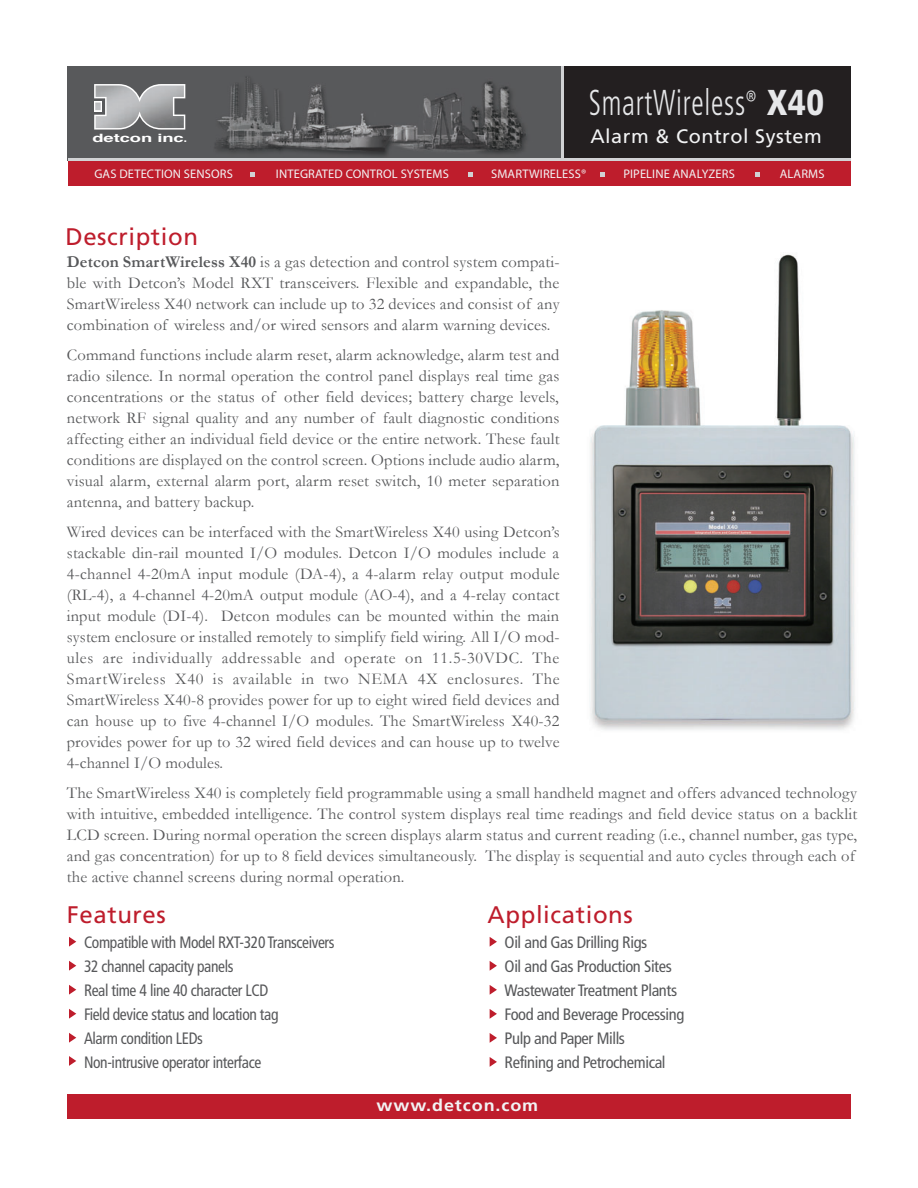
<style>
.page{position:relative;width:918px;height:1188px;background:#fff}
.page>*{position:absolute;margin:0;border:0;box-sizing:border-box;transform-origin:0 0}
.t1{font:300 condensed 36px "Frutiger";letter-spacing:.025em;color:#e6e7e9;scale:.8 1}
.t2{font:24px "Frutiger";letter-spacing:.025em;color:#be1d2c}
.t3{font:19.5px "Frutiger";letter-spacing:.025em;color:#f2f3f4}
.t4{font:16.5px/21px "Garamond";letter-spacing:.01em;color:#57585a;text-align:justify}
.t5{font:condensed 16.5px/24px "Frutiger";letter-spacing:-.025em;color:#57585a;scale:.94 1}
.t6{font:condensed 16.5px/24px "Frutiger";letter-spacing:-.025em;color:#57585a}
.t7{font:700 16.5px "Frutiger";letter-spacing:.05em;color:#f2f3f4;scale:1.09 1}
.t8{font:12.45px "Myriad Pro";letter-spacing:.01em;color:#f2f3f4}
.t9{font:700 11.4px "Helvetica";letter-spacing:-.005em;color:#fff;scale:1.6 1}
.s1{font-family:"Myriad Pro"}
.s2{font-weight:900;font-stretch:normal}
.s3{font-weight:700}
</style>
<div class="page">
<div style="left:67px;top:1094px;width:784px;height:24px;background:#be1d2c"></div>
<div style="left:563px;top:66px;width:287px;height:94px;background:#231f20"></div>
<img style="left:68px;top:66px;width:493px;height:92px">
<div style="left:68px;top:160px;width:782px;height:26px;background:#be1d2c"></div>
<svg style="left:94px;top:84px;width:91px;height:46px"></svg>
<img style="left:95px;top:86px;width:89px;height:42px">
<hr style="left:68px;top:158px;width:782px;height:3px;background:#d1d2d4">
<svg style="left:468px;top:172px;width:4px;height:4px"></svg>
<svg style="left:251px;top:172px;width:4px;height:4px"></svg>
<svg style="left:601px;top:172px;width:4px;height:4px"></svg>
<svg style="left:755px;top:172px;width:4px;height:4px"></svg>
<hr style="left:561px;top:66px;width:3px;height:94px;background:#d1d2d4">
<svg style="left:490px;top:961px;width:7px;height:10px"></svg>
<svg style="left:490px;top:985px;width:7px;height:10px"></svg>
<svg style="left:490px;top:1009px;width:7px;height:10px"></svg>
<svg style="left:490px;top:1033px;width:7px;height:10px"></svg>
<svg style="left:490px;top:1057px;width:7px;height:10px"></svg>
<svg style="left:490px;top:937px;width:7px;height:10px"></svg>
<svg style="left:69px;top:937px;width:7px;height:10px"></svg>
<svg style="left:69px;top:961px;width:7px;height:10px"></svg>
<svg style="left:69px;top:985px;width:7px;height:10px"></svg>
<svg style="left:69px;top:1009px;width:7px;height:10px"></svg>
<svg style="left:69px;top:1033px;width:7px;height:10px"></svg>
<svg style="left:69px;top:1056px;width:7px;height:10px"></svg>
<img style="left:590px;top:254px;width:265px;height:476px">
<h1 class="t1" style="left:589px;top:88px;width:296px">SmartWireless<span class="s1">®</span> <span class="s2">X40</span></h1>
<p class="t9" style="left:92px;top:133px;width:61px">detcon inc.</p>
<p class="t3" style="left:590px;top:128px;width:233px">Alarm &amp; Control System</p>
<p class="t8" style="left:94px;top:170px;width:140px">GAS DETECTION SENSORS</p>
<p class="t8" style="left:276px;top:170px;width:174px">INTEGRATED CONTROL SYSTEMS</p>
<p class="t8" style="left:491px;top:170px;width:96px">SMARTWIRELESS®</p>
<p class="t8" style="left:623px;top:170px;width:113px">PIPELINE ANALYZERS</p>
<p class="t8" style="left:780px;top:170px;width:46px">ALARMS</p>
<h2 class="t2" style="left:65px;top:227px;width:134px">Description</h2>
<p class="t4" style="left:67px;top:252px;width:494px"><span class="s3">Detcon SmartWireless X40</span> is a gas detection and control system compati&shy;ble with Detcon’s Model RXT transceivers. Flexible and expandable, the SmartWireless X40 network can include up to 32 devices and consist of any combination of wireless and/or wired sensors and alarm warning devices.</p>
<p class="t4" style="left:67px;top:345px;width:494px">Command functions include alarm reset, alarm acknowledge, alarm test and radio silence. In normal operation the control panel displays real time gas concentrations or the status of other field devices; battery charge levels, network RF signal quality and any number of fault diagnostic conditions affecting either an individual field device or the entire network. These fault conditions are displayed on the control screen. Options include audio alarm, visual alarm, external alarm port, alarm reset switch, 10 meter separation antenna, and battery backup.</p>
<p class="t4" style="left:67px;top:522px;width:494px">Wired devices can be interfaced with the SmartWireless X40 using Detcon’s stackable din-rail mounted I/O modules. Detcon I/O modules include a 4-channel 4-20mA input module (DA-4), a 4-alarm relay output module (RL-4), a 4-channel 4-20mA output module (AO-4), and a 4-relay contact input module (DI-4). Detcon modules can be mounted within the main system enclosure or installed remotely to simplify field wiring. All I/O mod&shy;ules are individually addressable and operate on 11.5-30VDC. The SmartWireless X40 is available in two NEMA 4X enclosures. The SmartWireless X40-8 provides power for up to eight wired field devices and can house up to five 4-channel I/O modules. The SmartWireless X40-32 provides power for up to 32 wired field devices and can house up to twelve 4-channel I/O modules.</p>
<p class="t4" style="left:67px;top:783px;width:792px;text-align:left">The SmartWireless X40 is completely field programmable using a small handheld magnet and offers advanced technology with intuitive, embedded intelligence. The control system displays real time readings and field device status on a backlit LCD screen. During normal operation the screen displays alarm status and current reading (i.e., channel number, gas type, and gas concentration) for up to 8 field devices simultaneously. The display is sequential and auto cycles through each of the active channel screens during normal operation.</p>
<h2 class="t2" style="left:67px;top:905px;width:100px">Features</h2>
<h2 class="t2" style="left:488px;top:905px;width:147px">Applications</h2>
<p class="t5" style="left:84px;top:931px;width:268px">Compatible with Model RXT-320 Transceivers<br>32 channel capacity panels<br>Real time 4 line 40 character LCD<br>Field device status and location tag<br>Alarm condition LEDs<br>Non-intrusive operator interface</p>
<p class="t6" style="left:505px;top:931px;width:181px">Oil and Gas Drilling Rigs<br>Oil and Gas Production Sites<br>Wastewater Treatment Plants<br>Food and Beverage Processing<br>Pulp and Paper Mills<br>Refining and Petrochemical</p>
<p class="t7" style="left:377px;top:1099px;width:150px">www.detcon.com</p>
</div>
